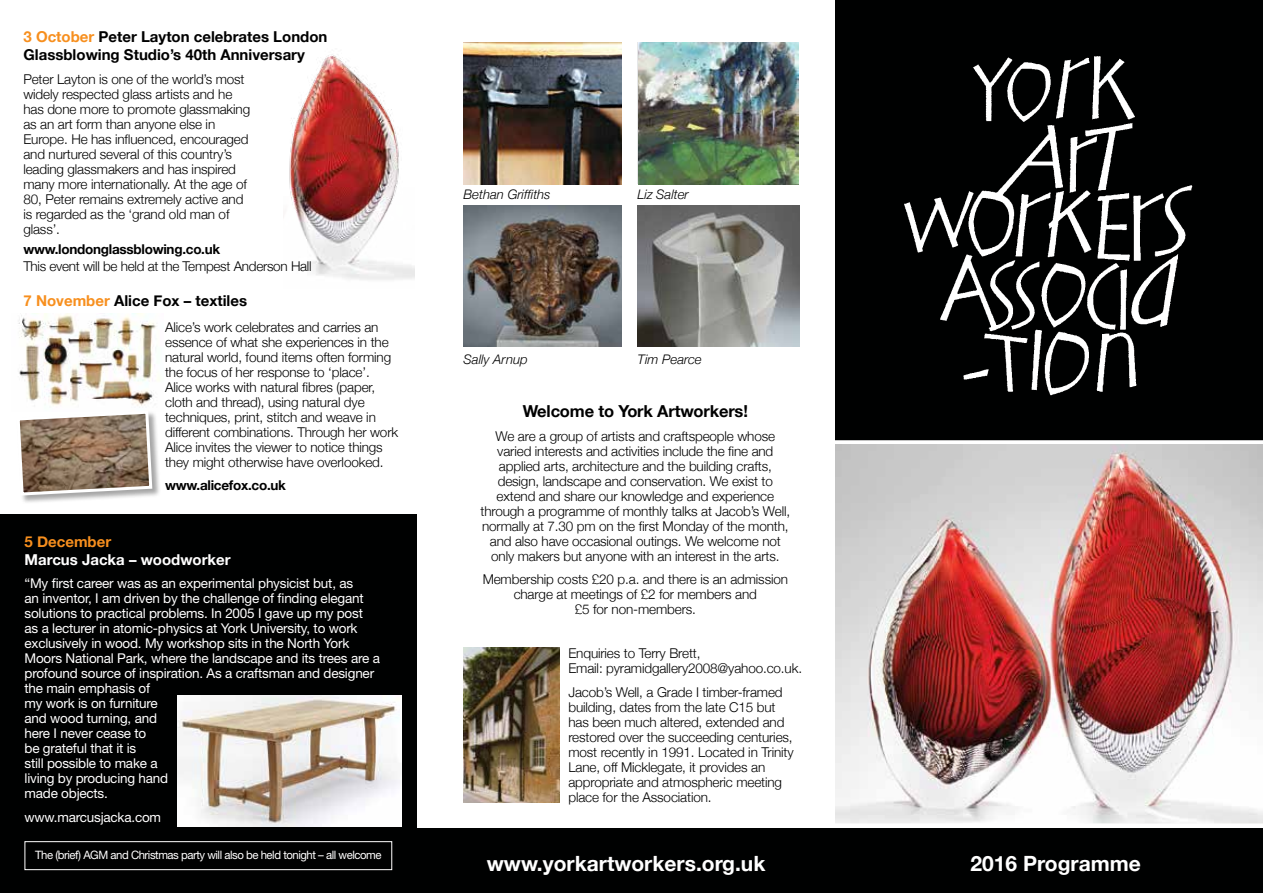
<style>
.page{position:relative;width:1263px;height:893px;background:#fff}
.page>*{position:absolute;margin:0;border:0;box-sizing:border-box;transform-origin:0 0}
.t1{font:700 21px "Helvetica Neue";color:#fff}
.t2{font:700 16.5px "Helvetica Neue";letter-spacing:-.01em;color:#000}
.t3{font:700 15px/18px "Helvetica Neue";color:#000}
.t4{font:700 15px "Helvetica Neue";color:#fff}
.t5{font:700 15px "Helvetica Neue";color:#f78f1e}
.t6{font:300 13.5px/15px "Helvetica Neue";letter-spacing:-.01em;color:#000}
.t7{font:13.5px/15px "Helvetica Neue";letter-spacing:-.015em;color:#fff}
.t8{font:700 13.5px "Helvetica Neue";letter-spacing:-.02em;color:#000}
.t9{font:italic 300 13.2px "Helvetica Neue";color:#000}
.t10{font:11.55px "Helvetica Neue";letter-spacing:-.04em;color:#fff}
.s1{color:#f78f1e}
</style>
<div class="page">
<div style="left:835px;top:0;width:428px;height:442px;background:#000101"></div>
<div style="left:410px;top:827px;width:853px;height:66px;background:#000101"></div>
<img style="left:463px;top:647px;width:97px;height:156px">
<img style="left:637px;top:206px;width:162px;height:140px">
<img style="left:638px;top:43px;width:160px;height:141px">
<img style="left:463px;top:43px;width:158px;height:141px">
<img style="left:463px;top:206px;width:158px;height:140px">
<img style="left:904px;top:56px;width:289px;height:340px">
<div style="left:826px;top:440px;width:437px;height:5px;background:#fff"></div>
<img style="left:18px;top:314px;width:142px;height:92px">
<img style="left:289px;top:54px;width:125px;height:226px">
<img style="left:835px;top:445px;width:428px;height:378px">
<div style="left:386px;top:823px;width:877px;height:5px;background:#fff"></div>
<div style="left:0;top:514px;width:417px;height:379px;background:#000101"></div>
<div style="left:25px;top:841px;width:367px;height:29px;border:1px solid #fff"></div>
<div style="left:17px;top:411px;width:144px;height:93px;background:#000;opacity:.35"></div>
<svg style="left:17px;top:411px;width:137px;height:86px;background:#9e8b7a"></svg>
<img style="left:177px;top:695px;width:224px;height:132px">
<p class="t3" style="left:23px;top:27px;width:305px"><span class="s1">3 October</span> Peter Layton celebrates London<br>Glassblowing Studio’s 40th Anniversary</p>
<p class="t6" style="left:23px;top:71px;width:228px">Peter Layton is one of the world’s most widely respected glass artists and he has done more to promote glassmaking as an art form than anyone else in Europe. He has influenced, encouraged and nurtured several of this country’s leading glassmakers and has inspired many more internationally. At the age of 80, Peter remains extremely active and is regarded as the ‘grand old man of glass’.</p>
<p class="t8" style="left:23px;top:237px;width:198px">www.londonglassblowing.co.uk</p>
<p class="t6" style="left:23px;top:257px;width:290px">This event will be held at the Tempest Anderson Hall</p>
<p class="t3" style="left:23px;top:291px;width:225px"><span class="s1">7 November</span> Alice Fox – textiles</p>
<p class="t6" style="left:165px;top:319px;width:235px">Alice’s work celebrates and carries an essence of what she experiences in the natural world, found items often forming the focus of her response to ‘place’.<br>Alice works with natural fibres (paper, cloth and thread), using natural dye techniques, print, stitch and weave in different combinations. Through her work Alice invites the viewer to notice things they might otherwise have overlooked.</p>
<p class="t8" style="left:165px;top:473px;width:122px">www.alicefox.co.uk</p>
<p class="t5" style="left:25px;top:528px;width:88px">5 December</p>
<p class="t4" style="left:25px;top:546px;width:208px">Marcus Jacka – woodworker</p>
<p class="t7" style="left:25px;top:576px;width:357px">“My first career was as an experimental physicist but, as<br>an inventor, I am driven by the challenge of finding elegant solutions to practical problems. In 2005 I gave up my post as a lecturer in atomic-physics at York University, to work exclusively in wood. My workshop sits in the North York Moors National Park, where the landscape and its trees are a profound source of inspiration. As a craftsman and designer the main emphasis of<br>my work is on furniture<br>and wood turning, and<br>here I never cease to<br>be grateful that it is<br>still possible to make a<br>living by producing hand<br>made objects.</p>
<p class="t7" style="left:25px;top:809px;width:138px">www.marcusjacka.com</p>
<p class="t10" style="left:35px;top:848px;width:348px">The (brief) AGM and Christmas party will also be held tonight – all welcome</p>
<p class="t9" style="left:463px;top:184px;width:89px">Bethan Griffiths</p>
<p class="t9" style="left:463px;top:349px;width:66px">Sally Arnup</p>
<p class="t9" style="left:637px;top:184px;width:53px">Liz Salter</p>
<p class="t9" style="left:637px;top:349px;width:66px">Tim Pearce</p>
<p class="t2" style="left:523px;top:396px;width:227px">Welcome to York Artworkers!</p>
<p class="t6" style="left:480px;top:428px;width:311px;text-align:center">We are a group of artists and craftspeople whose varied interests and activities include the fine and applied arts, architecture and the building crafts, design, landscape and conservation. We exist to extend and share our knowledge and experience through a programme of monthly talks at Jacob’s Well, normally at 7.30 pm on the first Monday of the month, and also have occasional outings. We welcome not only makers but anyone with an interest in the arts.</p>
<p class="t6" style="left:483px;top:571px;width:307px;text-align:center">Membership costs £20 p.a. and there is an admission charge at meetings of £2 for members and<br>£5 for non-members.</p>
<p class="t6" style="left:568px;top:645px;width:235px">Enquiries to Terry Brett,<br>Email: pyramidgallery2008@yahoo.co.uk.</p>
<p class="t6" style="left:568px;top:684px;width:227px">Jacob’s Well, a Grade I timber-framed building, dates from the late C15 but has been much altered, extended and restored over the succeeding centuries, most recently in 1991. Located in Trinity Lane, off Micklegate, it provides an appropriate and atmospheric meeting place for the Association.</p>
<h1 class="t1" style="left:487px;top:844px;width:280px">www.yorkartworkers.org.uk</h1>
<h1 class="t1" style="left:970px;top:844px;width:172px">2016 Programme</h1>
</div>
